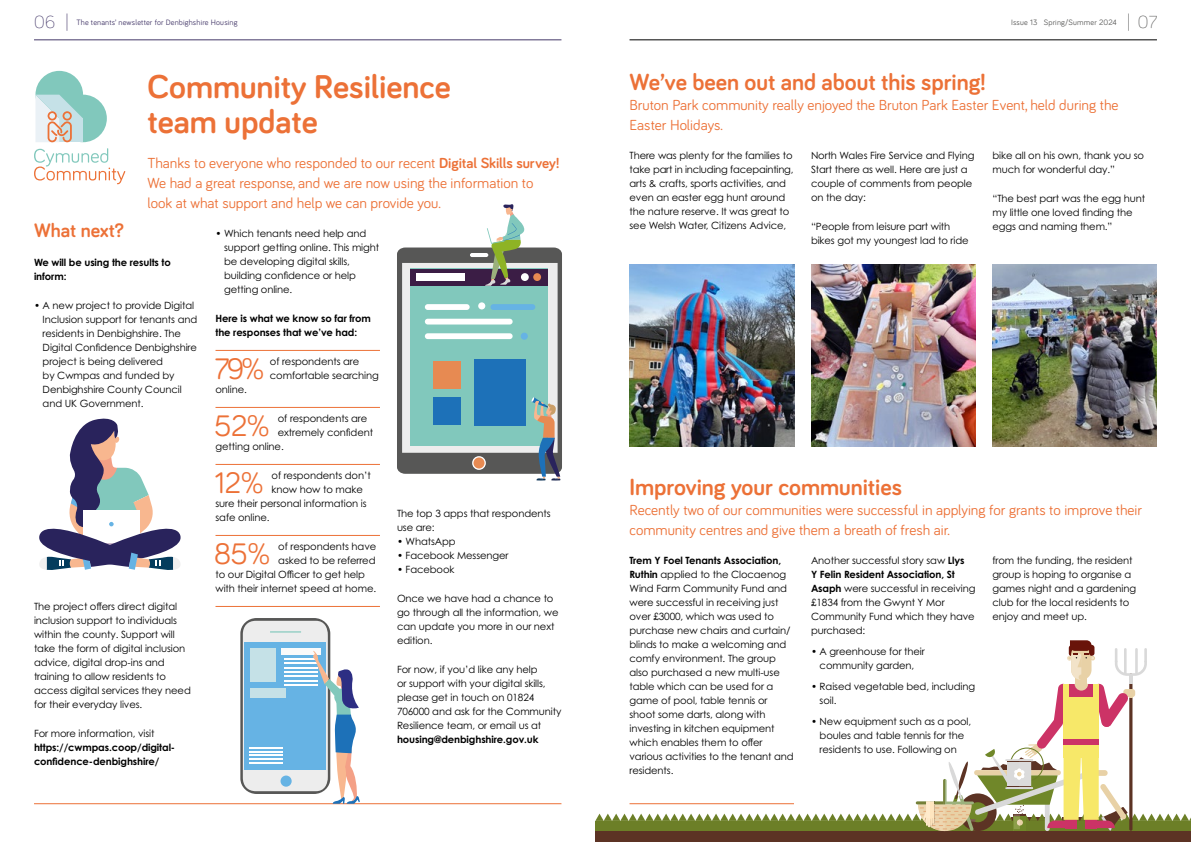
<style>
.page{position:relative;width:1191px;height:842px;background:#fff}
.page>*{position:absolute;margin:0;border:0;box-sizing:border-box;transform-origin:0 0}
.t1{font:700 34px/35px "Bariol";color:#ec7137}
.t2{font:30.6px "Bariol";letter-spacing:-.01em;color:#ec7137}
.t3{font:700 24px "Bariol";color:#ec7137}
.t4{font:700 20px "Bariol";color:#ec7137}
.t5{font:300 18px "Bariol";color:#443869}
.t6{font:300 18px "Bariol";color:#575756}
.t7{font:15px/20px "Bariol";color:#ec7137}
.t8{font:10px/14px "Century Gothic Pro";letter-spacing:-.01em;color:#000}
.t9{font:700 10px/14px "Century Gothic Pro";letter-spacing:-.01em;color:#000}
.t10{font:8px "Bariol";letter-spacing:.02em;color:#443869}
.t11{font:8px "Bariol";letter-spacing:.02em;color:#575756}
.s1{font-weight:700}
</style>
<div class="page">
<hr style="left:34px;top:803px;width:527px;height:1px;background:#ec7137">
<hr style="left:629px;top:40px;width:528px;height:1px;background:#000">
<hr style="left:34px;top:40px;width:527px;height:1px;background:#443869">
<div style="left:59px;top:95px;width:48px;height:47px;background:#81c8bc;border-radius:50%"></div>
<div style="left:35px;top:71px;width:48px;height:47px;background:#81c8bc;border-radius:50%"></div>
<svg style="left:34px;top:148px;width:91px;height:36px"></svg>
<svg style="left:35px;top:95px;width:48px;height:47px"></svg>
<hr style="left:215px;top:350px;width:165px;height:1px;background:#ec7137">
<hr style="left:215px;top:407px;width:165px;height:1px;background:#ec7137">
<hr style="left:215px;top:464px;width:165px;height:1px;background:#ec7137">
<hr style="left:215px;top:535px;width:165px;height:1px;background:#ec7137">
<hr style="left:215px;top:606px;width:165px;height:1px;background:#ec7137">
<svg style="left:397px;top:204px;width:165px;height:277px"></svg>
<svg style="left:39px;top:418px;width:142px;height:152px"></svg>
<svg style="left:240px;top:618px;width:90px;height:176px"></svg>
<svg style="left:243px;top:621px;width:117px;height:183px"></svg>
<img style="left:629px;top:265px;width:165px;height:181px">
<img style="left:811px;top:265px;width:164px;height:181px">
<img style="left:992px;top:265px;width:165px;height:181px">
<div style="left:595px;top:831px;width:596px;height:11px;background:#5c3324"></div>
<svg style="left:595px;top:640px;width:596px;height:191px"></svg>
<h3 class="t5" style="left:34px;top:10px;width:37px">06 |</h3>
<p class="t10" style="left:76px;top:17px;width:163px">The tenants’ newsletter for Denbighshire Housing</p>
<h3 class="t6" style="left:1126px;top:10px;width:32px">| 07</h3>
<p class="t11" style="left:1011px;top:17px;width:107px">Issue 13 Spring/Summer 2024</p>
<h1 class="t1" style="left:147px;top:67px;width:305px">Community Resilience team update</h1>
<h3 class="t7" style="left:147px;top:152px;width:413px">Thanks to everyone who responded to our recent <span class="s1">Digital Skills survey!<br></span>We had a great response, and we are now using the information to look at what support and help we can provide you.</h3>
<h3 class="t4" style="left:34px;top:216px;width:91px">What next?</h3>
<p class="t9" style="left:34px;top:255px;width:138px">We will be using the results to inform:</p>
<p class="t8" style="left:43px;top:298px;width:156px;text-indent:-9px">• A new project to provide Digital<br>Inclusion support for tenants and residents in Denbighshire. The<br>Digital Confidence Denbighshire project is being delivered<br>by Cwmpas and funded by<br>Denbighshire County Council and UK Government.</p>
<p class="t8" style="left:34px;top:599px;width:158px">The project offers direct digital inclusion support to individuals within the county. Support will take the form of digital inclusion advice, digital drop-ins and training to allow residents to access digital services they need for their everyday lives.</p>
<p class="t8" style="left:34px;top:726px;width:122px">For more information, visit</p>
<p class="t9" style="left:34px;top:740px;width:143px">https://cwmpas.coop/digital&shy;confidence-denbighshire/</p>
<p class="t8" style="left:224px;top:226px;width:157px;text-indent:-9px">• Which tenants need help and support getting online. This might be developing digital skills, building confidence or help getting online.</p>
<p class="t9" style="left:215px;top:311px;width:157px">Here is what we know so far from the responses that we’ve had:</p>
<h2 class="t2" style="left:215px;top:348px;width:51px">79%</h2>
<p class="t8" style="left:270px;top:354px;width:110px">of respondents are comfortable searching</p>
<p class="t8" style="left:215px;top:382px;width:33px">online.</p>
<h2 class="t2" style="left:214px;top:405px;width:57px">52%</h2>
<p class="t8" style="left:278px;top:411px;width:91px">of respondents are</p>
<p class="t8" style="left:278px;top:425px;width:97px">extremely confident</p>
<p class="t8" style="left:215px;top:439px;width:70px">getting online.</p>
<h2 class="t2" style="left:214px;top:462px;width:51px">12%</h2>
<p class="t8" style="left:272px;top:468px;width:101px">of respondents don’t</p>
<p class="t8" style="left:272px;top:482px;width:93px">know how to make</p>
<p class="t8" style="left:215px;top:496px;width:153px">sure their personal information is</p>
<p class="t8" style="left:215px;top:510px;width:56px">safe online.</p>
<h2 class="t2" style="left:214px;top:533px;width:58px">85%</h2>
<p class="t8" style="left:278px;top:539px;width:99px">of respondents have</p>
<p class="t8" style="left:278px;top:553px;width:99px">asked to be referred</p>
<p class="t8" style="left:215px;top:567px;width:151px">to our Digital Officer to get help</p>
<p class="t8" style="left:215px;top:581px;width:162px">with their internet speed at home.</p>
<p class="t8" style="left:397px;top:506px;width:155px">The top 3 apps that respondents use are:</p>
<p class="t8" style="left:397px;top:534px;width:60px">• WhatsApp</p>
<p class="t8" style="left:397px;top:548px;width:113px">• Facebook Messenger</p>
<p class="t8" style="left:397px;top:562px;width:59px">• Facebook</p>
<p class="t8" style="left:397px;top:591px;width:163px">Once we have had a chance to go through all the information, we can update you more in our next edition.</p>
<p class="t8" style="left:397px;top:662px;width:166px">For now, if you’d like any help<br>or support with your digital skills, please get in touch on 01824<br>706000 and ask for the Community<br>Resilience team, or email us at</p>
<p class="t9" style="left:397px;top:732px;width:143px">housing@denbighshire.gov.uk</p>
<h3 class="t3" style="left:629px;top:65px;width:358px">We’ve been out and about this spring!</h3>
<h3 class="t7" style="left:629px;top:94px;width:490px">Bruton Park community really enjoyed the Bruton Park Easter Event, held during the<br>Easter Holidays.</h3>
<p class="t8" style="left:629px;top:148px;width:165px">There was plenty for the families to take part in including facepainting, arts &amp; crafts, sports activities, and even an easter egg hunt around the nature reserve. It was great to see Welsh Water, Citizens Advice,</p>
<p class="t8" style="left:811px;top:148px;width:165px">North Wales Fire Service and Flying<br>Start there as well. Here are just a couple of comments from people on the day:</p>
<p class="t8" style="left:992px;top:148px;width:153px">bike all on his own, thank you so much for wonderful day.”</p>
<p class="t8" style="left:992px;top:191px;width:154px">“The best part was the egg hunt my little one loved finding the eggs and naming them.”</p>
<p class="t8" style="left:811px;top:219px;width:159px">“People from leisure part with bikes got my youngest lad to ride</p>
<h3 class="t3" style="left:629px;top:471px;width:274px">Improving your communities</h3>
<h3 class="t7" style="left:629px;top:499px;width:514px">Recently two of our communities were successful in applying for grants to improve their community centres and give them a breath of fresh air.</h3>
<p class="t8" style="left:629px;top:553px;width:166px"><span class="s1">Trem Y Foel Tenants Association,<br>Ruthin</span> applied to the Clocaenog<br>Wind Farm Community Fund and were successful in receiving just over £3000, which was used to purchase new chairs and curtain/ blinds to make a welcoming and comfy environment. The group also purchased a new multi-use table which can be used for a game of pool, table tennis or shoot some darts, along with investing in kitchen equipment which enables them to offer various activities to the tenant and residents.</p>
<p class="t8" style="left:811px;top:553px;width:166px">Another successful story saw <span class="s1">Llys<br>Y Felin Resident Association, St<br>Asaph</span> were successful in receiving £1834 from the Gwynt Y Mor<br>Community Fund which they have purchased:</p>
<p class="t8" style="left:992px;top:553px;width:145px">from the funding, the resident group is hoping to organise a games night and a gardening club for the local residents to enjoy and meet up.</p>
<p class="t8" style="left:811px;top:644px;width:115px;text-align:center">• A greenhouse for their community garden,</p>
<p class="t8" style="left:819px;top:679px;width:157px;text-indent:-9px">• Raised vegetable bed, including soil.</p>
<p class="t8" style="left:811px;top:714px;width:162px;text-align:center">• New equipment such as a pool, boules and table tennis for the residents to use. Following on</p>
</div>
